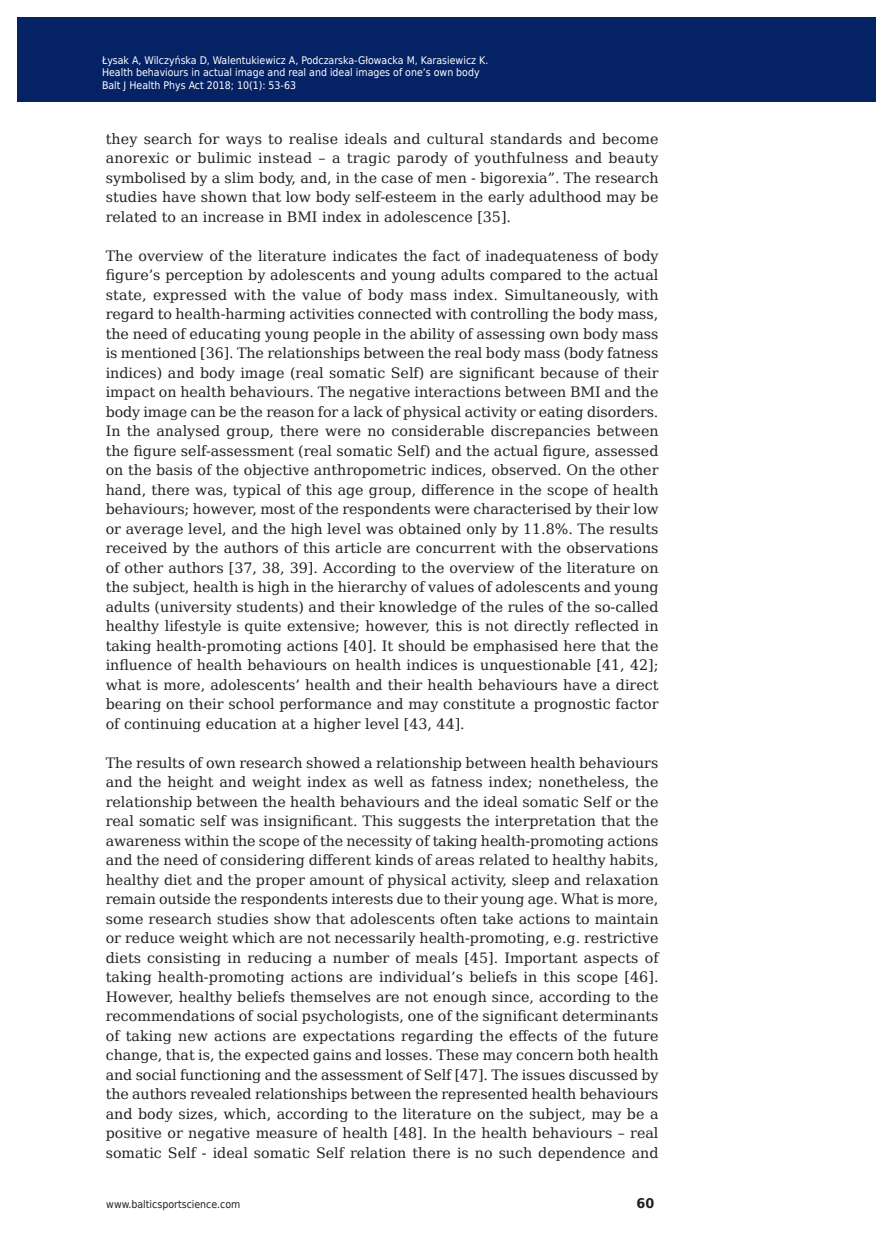
<style>
.page{position:relative;width:893px;height:1255px;background:#fff}
.page>*{position:absolute;margin:0;border:0;box-sizing:border-box;transform-origin:0 0}
.t1{font:14.25px/19.5px "DejaVu Serif";color:#231f20;text-align:justify}
.t2{font:700 13.35px "DejaVu Sans";color:#231f20;scale:.96 1}
.t3{font:10.5px/12.6px "DejaVu Sans Condensed";color:#fff}
.t4{font:10.5px "DejaVu Sans";color:#fff}
.t5{font:10.5px "DejaVu Sans Condensed";color:#231f20}
</style>
<div class="page">
<div style="left:17px;top:17px;width:855px;height:85px;background:#052265"></div>
<p class="t3" style="left:102px;top:54px;width:388px">Łysak A, Wilczyńska D, Walentukiewicz A, Podczarska-Głowacka M, Karasiewicz K.<br>Health behaviours in actual image and real and ideal images of one’s own body<br>Balt J Health Phys Act 2018; 10(1): 53-63</p>
<p class="t3" style="left:108px;top:55px;width:341px">Szczesna-Kaczmarek A<br>Blood K+ concentration balance after prolonged submaximal exercise...</p>
<p class="t4" style="left:108px;top:78px;width:224px">Balt J Health Phys Act 2014; 1(1): 233-244</p>
<p class="t1" style="left:106px;top:128px;width:554px">they search for ways to realise ideals and cultural standards and become anorexic or bulimic instead – a tragic parody of youthfulness and beauty symbolised by a slim body, and, in the case of men - bigorexia”. The research studies have shown that low body self-esteem in the early adulthood may be related to an increase in BMI index in adolescence [35].</p>
<p class="t1" style="left:106px;top:245px;width:554px">The overview of the literature indicates the fact of inadequateness of body figure’s perception by adolescents and young adults compared to the actual state, expressed with the value of body mass index. Simultaneously, with regard to health-harming activities connected with controlling the body mass, the need of educating young people in the ability of assessing own body mass is mentioned [36]. The relationships between the real body mass (body fatness indices) and body image (real somatic Self) are significant because of their impact on health behaviours. The negative interactions between BMI and the body image can be the reason for a lack of physical activity or eating disorders.<br>In the analysed group, there were no considerable discrepancies between the figure self-assessment (real somatic Self) and the actual figure, assessed on the basis of the objective anthropometric indices, observed. On the other hand, there was, typical of this age group, difference in the scope of health behaviours; however, most of the respondents were characterised by their low or average level, and the high level was obtained only by 11.8%. The results received by the authors of this article are concurrent with the observations of other authors [37, 38, 39]. According to the overview of the literature on the subject, health is high in the hierarchy of values of adolescents and young adults (university students) and their knowledge of the rules of the so-called healthy lifestyle is quite extensive; however, this is not directly reflected in taking health-promoting actions [40]. It should be emphasised here that the influence of health behaviours on health indices is unquestionable [41, 42]; what is more, adolescents’ health and their health behaviours have a direct bearing on their school performance and may constitute a prognostic factor of continuing education at a higher level [43, 44].</p>
<p class="t1" style="left:106px;top:752px;width:554px">The results of own research showed a relationship between health behaviours and the height and weight index as well as fatness index; nonetheless, the relationship between the health behaviours and the ideal somatic Self or the real somatic self was insignificant. This suggests the interpretation that the awareness within the scope of the necessity of taking health-promoting actions and the need of considering different kinds of areas related to healthy habits, healthy diet and the proper amount of physical activity, sleep and relaxation remain outside the respondents interests due to their young age. What is more, some research studies show that adolescents often take actions to maintain or reduce weight which are not necessarily health-promoting, e.g. restrictive diets consisting in reducing a number of meals [45]. Important aspects of taking health-promoting actions are individual’s beliefs in this scope [46].<br>However, healthy beliefs themselves are not enough since, according to the recommendations of social psychologists, one of the significant determinants of taking new actions are expectations regarding the effects of the future change, that is, the expected gains and losses. These may concern both health and social functioning and the assessment of Self [47]. The issues discussed by the authors revealed relationships between the represented health behaviours and body sizes, which, according to the literature on the subject, may be a positive or negative measure of health [48]. In the health behaviours – real somatic Self - ideal somatic Self relation there is no such dependence and</p>
<p class="t5" style="left:106px;top:1195px;width:136px">www.balticsportscience.com</p>
<p class="t2" style="left:636px;top:1192px;width:20px">60</p>
</div>
